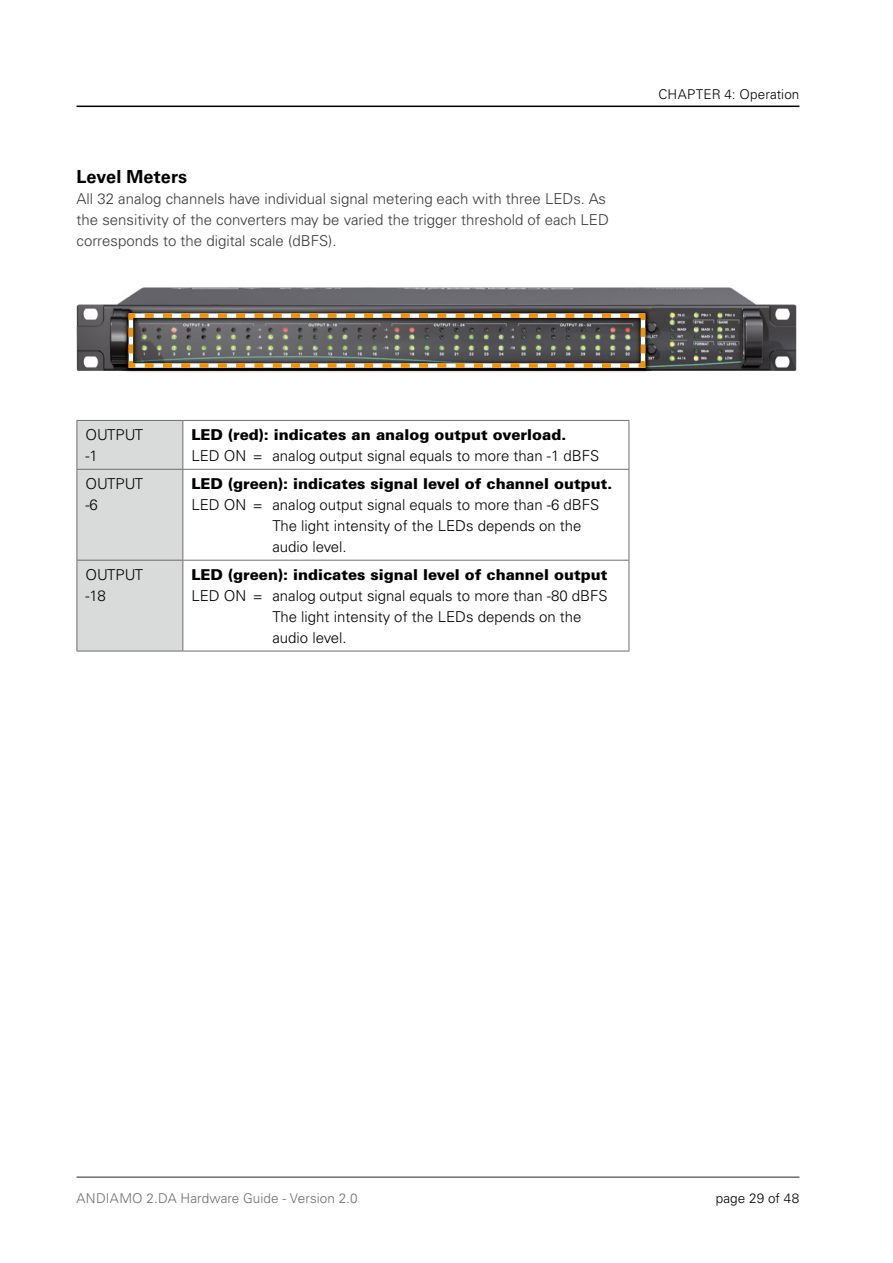
<style>
.page{position:relative;width:893px;height:1263px;background:#fff}
.page>*{position:absolute;margin:0;border:0;box-sizing:border-box;transform-origin:0 0}
.t1{font:700 18px "Univers LT Pro 65";letter-spacing:.01em;color:#000}
.t2{font:300 15px/21px "Univers LT Pro 45";color:#000}
.t3{font:300 15px/21px "Univers LT Pro 45";color:#3a3a39}
.t4{font:900 15px "Univers LT Pro 75";color:#000}
.t5{font:300 13.5px "Univers LT Pro 45";letter-spacing:.005em;color:#6e6e6e}
.t6{font:300 13.5px "Univers LT Pro 45";letter-spacing:.01em;color:#000}
</style>
<div class="page">
<hr style="left:77px;top:1176px;width:722px;height:2px;background:#6e6e6e">
<hr style="left:77px;top:106px;width:722px;height:1px;background:#000">
<div style="left:78px;top:421px;width:104px;height:230px;background:#d9dada"></div>
<hr style="left:77px;top:421px;width:1px;height:48px;background:#6e6e6e">
<hr style="left:77px;top:470px;width:1px;height:90px;background:#6e6e6e">
<hr style="left:77px;top:560px;width:1px;height:91px;background:#6e6e6e">
<hr style="left:182px;top:421px;width:1px;height:48px;background:#6e6e6e">
<hr style="left:182px;top:470px;width:1px;height:90px;background:#6e6e6e">
<hr style="left:182px;top:560px;width:1px;height:91px;background:#6e6e6e">
<hr style="left:629px;top:421px;width:1px;height:48px;background:#6e6e6e">
<hr style="left:629px;top:470px;width:1px;height:90px;background:#6e6e6e">
<hr style="left:629px;top:560px;width:1px;height:91px;background:#6e6e6e">
<hr style="left:77px;top:420px;width:106px;height:1px;background:#6e6e6e">
<hr style="left:77px;top:469px;width:106px;height:1px;background:#6e6e6e">
<hr style="left:77px;top:560px;width:106px;height:1px;background:#6e6e6e">
<hr style="left:77px;top:651px;width:106px;height:1px;background:#6e6e6e">
<hr style="left:183px;top:420px;width:446px;height:1px;background:#6e6e6e">
<hr style="left:183px;top:469px;width:446px;height:1px;background:#6e6e6e">
<hr style="left:183px;top:560px;width:446px;height:1px;background:#6e6e6e">
<hr style="left:183px;top:651px;width:446px;height:1px;background:#6e6e6e">
<img style="left:77px;top:287px;width:719px;height:84px">
<img style="left:123px;top:307px;width:528px;height:65px">
<svg style="left:126px;top:311px;width:521px;height:59px;background:#71695d"></svg>
<p class="t1" style="left:77px;top:166px;width:112px">Level Meters</p>
<p class="t3" style="left:77px;top:188px;width:534px">All 32 analog channels have individual signal metering each with three LEDs. As the sensitivity of the converters may be varied the trigger threshold of each LED corresponds to the digital scale (dBFS).</p>
<p class="t6" style="left:658px;top:86px;width:142px">CHAPTER 4: Operation</p>
<p class="t2" style="left:85px;top:424px;width:59px">OUTPUT -1</p>
<p class="t4" style="left:191px;top:425px;width:376px">LED (red): indicates an analog output overload.</p>
<p class="t2" style="left:191px;top:445px;width:410px">LED ON = analog output signal equals to more than -1 dBFS</p>
<p class="t2" style="left:85px;top:473px;width:59px">OUTPUT -6</p>
<p class="t4" style="left:191px;top:474px;width:423px">LED (green): indicates signal level of channel output.</p>
<p class="t2" style="left:272px;top:494px;width:329px;text-indent:-81px">LED ON = analog output signal equals to more than -6 dBFS<br>The light intensity of the LEDs depends on the audio level.</p>
<p class="t2" style="left:85px;top:564px;width:59px">OUTPUT -18</p>
<p class="t4" style="left:191px;top:565px;width:418px">LED (green): indicates signal level of channel output</p>
<p class="t2" style="left:272px;top:585px;width:337px;text-indent:-81px">LED ON = analog output signal equals to more than -80 dBFS<br>The light intensity of the LEDs depends on the audio level.</p>
<p class="t5" style="left:77px;top:1190px;width:282px">ANDIAMO 2.DA Hardware Guide - Version 2.0</p>
<p class="t6" style="left:716px;top:1190px;width:85px">page 29 of 48</p>
</div>
